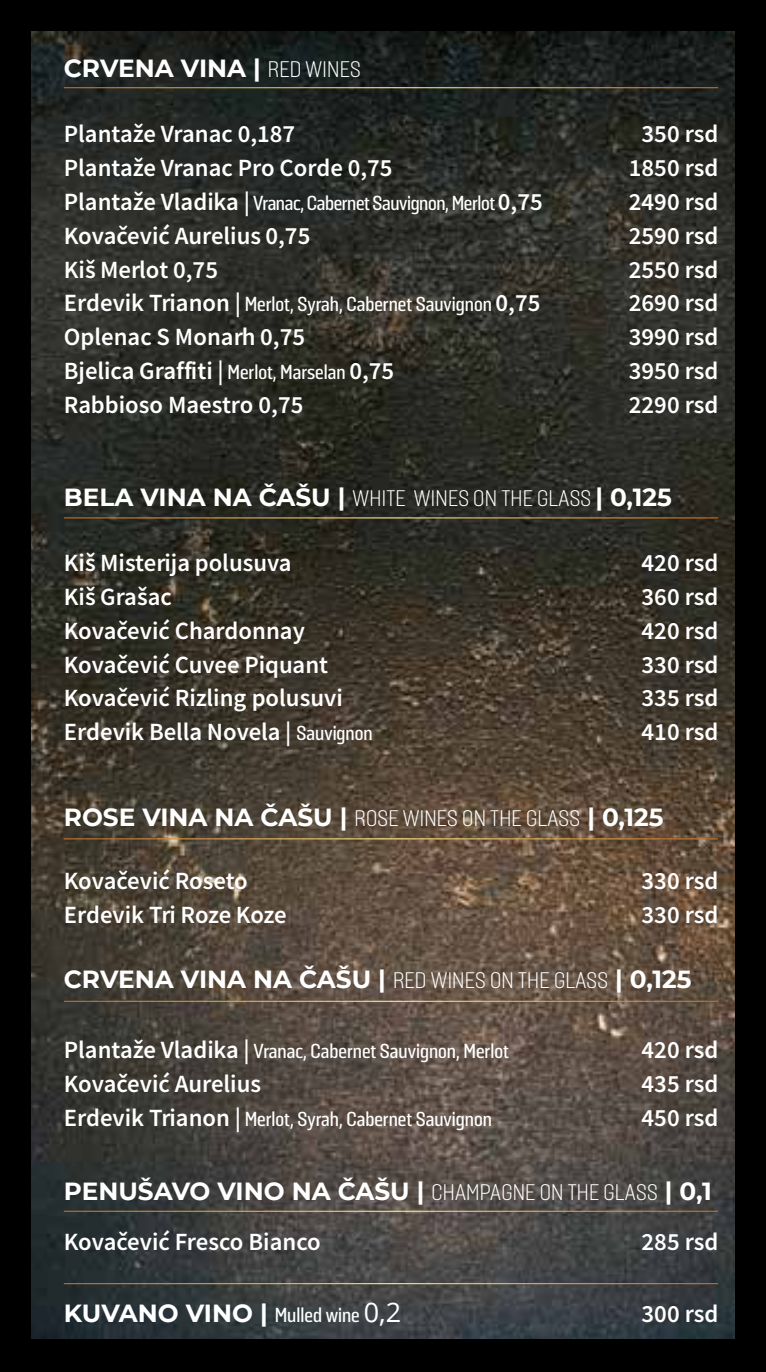
<style>
.page{position:relative;width:766px;height:1372px;background:#fff}
.page>*{position:absolute;margin:0;border:0;box-sizing:border-box;transform-origin:0 0}
.t1{font:24.75px "Source Sans Variable";letter-spacing:.035em;color:#fff}
.t2{font:700 24.75px "Montserrat";color:#fff}
.t3{font:500 20.25px "Solido Constricted";color:#fff}
.t4{font:500 20.25px "Solido Constricted";letter-spacing:-.02em;color:#fff}
.s1{font-family:"Solido Constricted";font-weight:300;font-size:22.5px}
.s2{font-family:"Source Sans Variable";font-weight:400;font-size:24.75px}
.s3{font-family:"Solido Constricted";font-weight:500;font-size:20.25px}
.s4{font-family:"Open Sans";font-weight:400;font-size:27px}
</style>
<div class="page">
<div style="left:0;top:0;width:765px;height:1371px;background:#000"></div>
<img style="left:32px;top:32px;width:701px;height:1306px">
<hr style="left:64px;top:87px;width:654px;height:1px;background:#fff">
<hr style="left:64px;top:838px;width:654px;height:1px;background:#fff">
<hr style="left:64px;top:517px;width:654px;height:1px;background:#fff">
<hr style="left:64px;top:1000px;width:654px;height:1px;background:#fff">
<hr style="left:64px;top:1210px;width:654px;height:1px;background:#fff">
<hr style="left:64px;top:1282px;width:654px;height:2px;background:#fff">
<p class="t2" style="left:64px;top:50px;width:298px">CRVENA VINA | <span class="s1">RED WINES</span></p>
<p class="t1" style="left:64px;top:119px;width:232px">Plantaže Vranac 0,187</p>
<p class="t1" style="left:641px;top:119px;width:78px">350 rsd</p>
<p class="t1" style="left:64px;top:153px;width:329px">Plantaže Vranac Pro Corde 0,75</p>
<p class="t1" style="left:628px;top:153px;width:90px">1850 rsd</p>
<p class="t4" style="left:64px;top:191px;width:479px"><span class="s2">Plantaže Vladika |</span> Vranac, Cabernet Sauvignon, Merlot <span class="s2">0,75</span></p>
<p class="t1" style="left:628px;top:187px;width:90px">2490 rsd</p>
<p class="t1" style="left:64px;top:220px;width:247px">Kovačević Aurelius 0,75</p>
<p class="t1" style="left:628px;top:220px;width:90px">2590 rsd</p>
<p class="t1" style="left:64px;top:254px;width:155px">Kiš Merlot 0,75</p>
<p class="t1" style="left:628px;top:254px;width:90px">2550 rsd</p>
<p class="t3" style="left:64px;top:293px;width:477px"><span class="s2">Erdevik Trianon |</span> Merlot, Syrah, Cabernet Sauvignon <span class="s2">0,75</span></p>
<p class="t1" style="left:628px;top:288px;width:90px">2690 rsd</p>
<p class="t1" style="left:64px;top:322px;width:242px">Oplenac S Monarh 0,75</p>
<p class="t1" style="left:628px;top:322px;width:90px">3990 rsd</p>
<p class="t1" style="left:64px;top:356px;width:331px">Bjelica Graffiti | <span class="s3">Merlot, Marselan</span> 0,75</p>
<p class="t1" style="left:628px;top:355px;width:90px">3950 rsd</p>
<p class="t1" style="left:64px;top:389px;width:240px">Rabbioso Maestro 0,75</p>
<p class="t1" style="left:628px;top:389px;width:90px">2290 rsd</p>
<p class="t2" style="left:64px;top:479px;width:609px">BELA VINA NA ČAŠU | <span class="s1">WHITE WINES ON THE GLASS</span> | 0,125</p>
<p class="t1" style="left:64px;top:548px;width:229px">Kiš Misterija polusuva</p>
<p class="t1" style="left:641px;top:548px;width:78px">420 rsd</p>
<p class="t1" style="left:64px;top:582px;width:109px">Kiš Grašac</p>
<p class="t1" style="left:641px;top:582px;width:78px">360 rsd</p>
<p class="t1" style="left:64px;top:615px;width:241px">Kovačević Chardonnay</p>
<p class="t1" style="left:641px;top:615px;width:78px">420 rsd</p>
<p class="t1" style="left:64px;top:649px;width:264px">Kovačević Cuvee Piquant</p>
<p class="t1" style="left:641px;top:649px;width:78px">330 rsd</p>
<p class="t1" style="left:64px;top:683px;width:279px">Kovačević Rizling polusuvi</p>
<p class="t1" style="left:641px;top:683px;width:78px">335 rsd</p>
<p class="t1" style="left:64px;top:717px;width:310px">Erdevik Bella Novela | <span class="s3">Sauvignon</span></p>
<p class="t1" style="left:641px;top:716px;width:78px">410 rsd</p>
<p class="t2" style="left:64px;top:799px;width:601px">ROSE VINA NA ČAŠU | <span class="s1">ROSE WINES ON THE GLASS</span> | 0,125</p>
<p class="t1" style="left:64px;top:865px;width:185px">Kovačević Roseto</p>
<p class="t1" style="left:641px;top:865px;width:78px">330 rsd</p>
<p class="t1" style="left:64px;top:899px;width:223px">Erdevik Tri Roze Koze</p>
<p class="t1" style="left:641px;top:899px;width:78px">330 rsd</p>
<p class="t2" style="left:64px;top:961px;width:629px">CRVENA VINA NA ČAŠU | <span class="s1">RED WINES ON THE GLASS</span> | 0,125</p>
<p class="t3" style="left:64px;top:1039px;width:446px"><span class="s2">Plantaže Vladika |</span> Vranac, Cabernet Sauvignon, Merlot</p>
<p class="t1" style="left:641px;top:1034px;width:78px">420 rsd</p>
<p class="t1" style="left:64px;top:1068px;width:198px">Kovačević Aurelius</p>
<p class="t1" style="left:641px;top:1068px;width:78px">435 rsd</p>
<p class="t3" style="left:64px;top:1107px;width:429px"><span class="s2">Erdevik Trianon |</span> Merlot, Syrah, Cabernet Sauvignon</p>
<p class="t1" style="left:641px;top:1102px;width:78px">450 rsd</p>
<p class="t2" style="left:64px;top:1173px;width:649px">PENUŠAVO VINO NA ČAŠU | <span class="s1">CHAMPAGNE ON THE GLASS</span> | 0,1</p>
<p class="t1" style="left:64px;top:1226px;width:258px">Kovačević Fresco Bianco</p>
<p class="t1" style="left:641px;top:1226px;width:78px">285 rsd</p>
<p class="t2" style="left:64px;top:1295px;width:339px">KUVANO VINO | <span class="s3">Mulled wine</span> <span class="s4">0,2</span></p>
<p class="t1" style="left:641px;top:1298px;width:78px">300 rsd</p>
</div>
